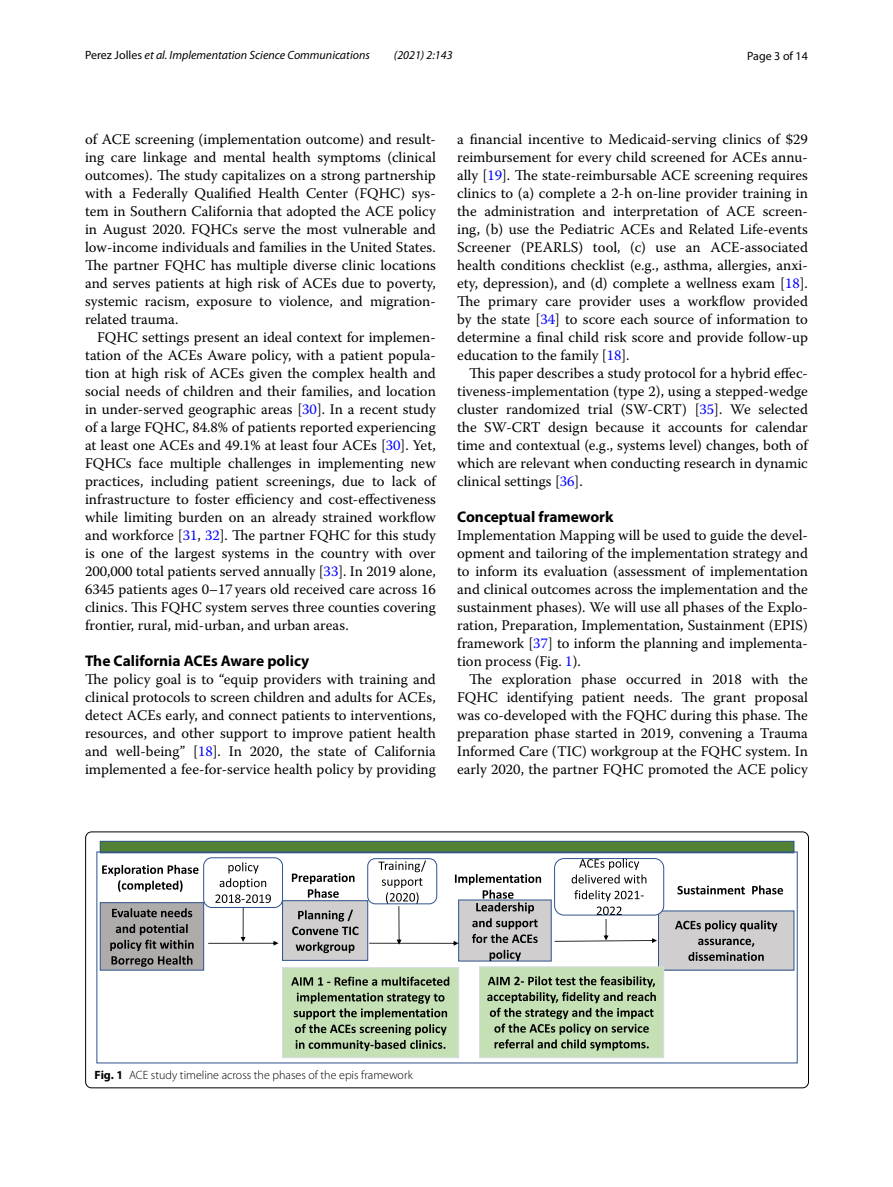
<style>
.page{position:relative;width:893px;height:1187px;background:#fff}
.page>*{position:absolute;margin:0;border:0;box-sizing:border-box;transform-origin:0 0}
.t1{font:700 15.45px "Myriad Pro";color:#000}
.t2{font:14.7px/18px "Warnock Pro";color:#000;text-align:justify}
.t3{font:italic 12px "Myriad Pro";color:#000}
.t4{font:300 12px "Myriad Pro";color:#000}
.t5{font:12px "Myriad Pro";color:#000}
.s1{font-style:normal}
.s2{color:#00f}
.s3{font-weight:700}
</style>
<div class="page">
<div style="left:100px;top:902px;width:104px;height:68px;background:#afabab;border:1px solid #2f528f"></div>
<svg style="left:112px;top:908px;width:80px;height:9px"></svg>
<svg style="left:110px;top:924px;width:84px;height:42px"></svg>
<svg style="left:102px;top:864px;width:97px;height:27px"></svg>
<div style="left:658px;top:910px;width:136px;height:60px;background:#d0cece"></div>
<svg style="left:675px;top:920px;width:102px;height:11px"></svg>
<svg style="left:688px;top:938px;width:76px;height:22px"></svg>
<div style="left:458px;top:899px;width:94px;height:62px;background:#d0cece;border:1px solid #2f528f"></div>
<div style="left:282px;top:900px;width:86px;height:60px;background:#d0cece;border:1px solid #2f528f"></div>
<svg style="left:292px;top:909px;width:66px;height:26px"></svg>
<svg style="left:296px;top:941px;width:58px;height:12px"></svg>
<svg style="left:292px;top:873px;width:62px;height:24px"></svg>
<div style="left:100px;top:841px;width:694px;height:11px;background:#548235"></div>
<div style="left:100px;top:840px;width:694px;height:13px;border:1px solid #2f528f"></div>
<svg style="left:677px;top:885px;width:106px;height:9px"></svg>
<div style="left:203px;top:857px;width:80px;height:50px;border:1px solid #2f528f;border-radius:8px"></div>
<svg style="left:208px;top:862px;width:70px;height:83px"></svg>
<div style="left:367px;top:858px;width:70px;height:46px;border:1px solid #2f528f;border-radius:8px"></div>
<div style="left:555px;top:858px;width:109px;height:57px;background:#fff;border-radius:9px"></div>
<div style="left:554px;top:858px;width:110px;height:57px;border:1px solid #2f528f;border-radius:9px"></div>
<svg style="left:572px;top:858px;width:74px;height:25px"></svg>
<svg style="left:555px;top:890px;width:102px;height:52px"></svg>
<svg style="left:369px;top:860px;width:172px;height:100px"></svg>
<div style="left:96px;top:851px;width:702px;height:212px;border:1px solid #2f528f"></div>
<div style="left:282px;top:967px;width:177px;height:91px;background:#c5e0b4;border:1px solid #d6dce5"></div>
<svg style="left:291px;top:976px;width:158px;height:9px"></svg>
<svg style="left:294px;top:992px;width:153px;height:58px"></svg>
<div style="left:479px;top:966px;width:185px;height:92px;background:#c5e0b4;border:1px solid #d6dce5"></div>
<svg style="left:487px;top:976px;width:169px;height:74px"></svg>
<div style="left:85px;top:831px;width:724px;height:256px;border:1px solid #000;border-radius:6px"></div>
<p class="t3" style="left:85px;top:48px;width:286px"><span class="s1">Perez Jolles</span> et al. Implementation Science Communications</p>
<p class="t3" style="left:394px;top:48px;width:60px">(2021) 2:143</p>
<p class="t5" style="left:747px;top:48px;width:62px">Page 3 of 14</p>
<p class="t2" style="left:85px;top:130px;width:352px">of ACE screening (implementation outcome) and result&shy;ing care linkage and mental health symptoms (clinical outcomes). The study capitalizes on a strong partnership with a Federally Qualified Health Center (FQHC) sys&shy;tem in Southern California that adopted the ACE policy in August 2020. FQHCs serve the most vulnerable and low-income individuals and families in the United States.<br>The partner FQHC has multiple diverse clinic locations and serves patients at high risk of ACEs due to poverty, systemic racism, exposure to violence, and migration&shy;related trauma.</p>
<p class="t2" style="left:85px;top:328px;width:352px;text-indent:12px">FQHC settings present an ideal context for implemen&shy;tation of the ACEs Aware policy, with a patient popula&shy;tion at high risk of ACEs given the complex health and social needs of children and their families, and location in under-served geographic areas [<span class="s2">30</span>]. In a recent study of a large FQHC, 84.8% of patients reported experiencing at least one ACEs and 49.1% at least four ACEs [<span class="s2">30</span>]. Yet, FQHCs face multiple challenges in implementing new practices, including patient screenings, due to lack of infrastructure to foster efficiency and cost-effectiveness while limiting burden on an already strained workflow and workforce [<span class="s2">31</span>, <span class="s2">32</span>]. The partner FQHC for this study is one of the largest systems in the country with over 200,000 total patients served annually [<span class="s2">33</span>]. In 2019 alone, 6345 patients ages 0–17years old received care across 16 clinics. This FQHC system serves three counties covering frontier, rural, mid-urban, and urban areas.</p>
<p class="t1" style="left:85px;top:650px;width:226px">The California ACEs Aware policy</p>
<p class="t2" style="left:85px;top:670px;width:352px">The policy goal is to “equip providers with training and clinical protocols to screen children and adults for ACEs, detect ACEs early, and connect patients to interventions, resources, and other support to improve patient health and well-being” [<span class="s2">18</span>]. In 2020, the state of California implemented a fee-for-service health policy by providing</p>
<p class="t2" style="left:457px;top:130px;width:352px">a financial incentive to Medicaid-serving clinics of $29 reimbursement for every child screened for ACEs annu&shy;ally [<span class="s2">19</span>]. The state-reimbursable ACE screening requires clinics to (a) complete a 2-h on-line provider training in the administration and interpretation of ACE screen&shy;ing, (b) use the Pediatric ACEs and Related Life-events Screener (PEARLS) tool, (c) use an ACE-associated health conditions checklist (e.g., asthma, allergies, anxi&shy;ety, depression), and (d) complete a wellness exam [<span class="s2">18</span>].<br>The primary care provider uses a workflow provided by the state [<span class="s2">34</span>] to score each source of information to determine a final child risk score and provide follow-up education to the family [<span class="s2">18</span>].</p>
<p class="t2" style="left:457px;top:364px;width:352px;text-indent:12px">This paper describes a study protocol for a hybrid effec&shy;tiveness-implementation (type 2), using a stepped-wedge cluster randomized trial (SW-CRT) [<span class="s2">35</span>]. We selected the SW-CRT design because it accounts for calendar time and contextual (e.g., systems level) changes, both of which are relevant when conducting research in dynamic clinical settings [<span class="s2">36</span>].</p>
<p class="t1" style="left:457px;top:506px;width:158px">Conceptual framework</p>
<p class="t2" style="left:457px;top:526px;width:352px">Implementation Mapping will be used to guide the devel&shy;opment and tailoring of the implementation strategy and to inform its evaluation (assessment of implementation and clinical outcomes across the implementation and the sustainment phases). We will use all phases of the Explo&shy;ration, Preparation, Implementation, Sustainment (EPIS) framework [<span class="s2">37</span>] to inform the planning and implementa&shy;tion process (Fig. <span class="s2">1</span>).</p>
<p class="t2" style="left:457px;top:670px;width:352px;text-indent:12px">The exploration phase occurred in 2018 with the FQHC identifying patient needs. The grant proposal was co-developed with the FQHC during this phase. The preparation phase started in 2019, convening a Trauma Informed Care (TIC) workgroup at the FQHC system. In early 2020, the partner FQHC promoted the ACE policy</p>
<p class="t4" style="left:95px;top:1067px;width:320px"><span class="s3">Fig. 1</span> ACE study timeline across the phases of the epis framework</p>
</div>
